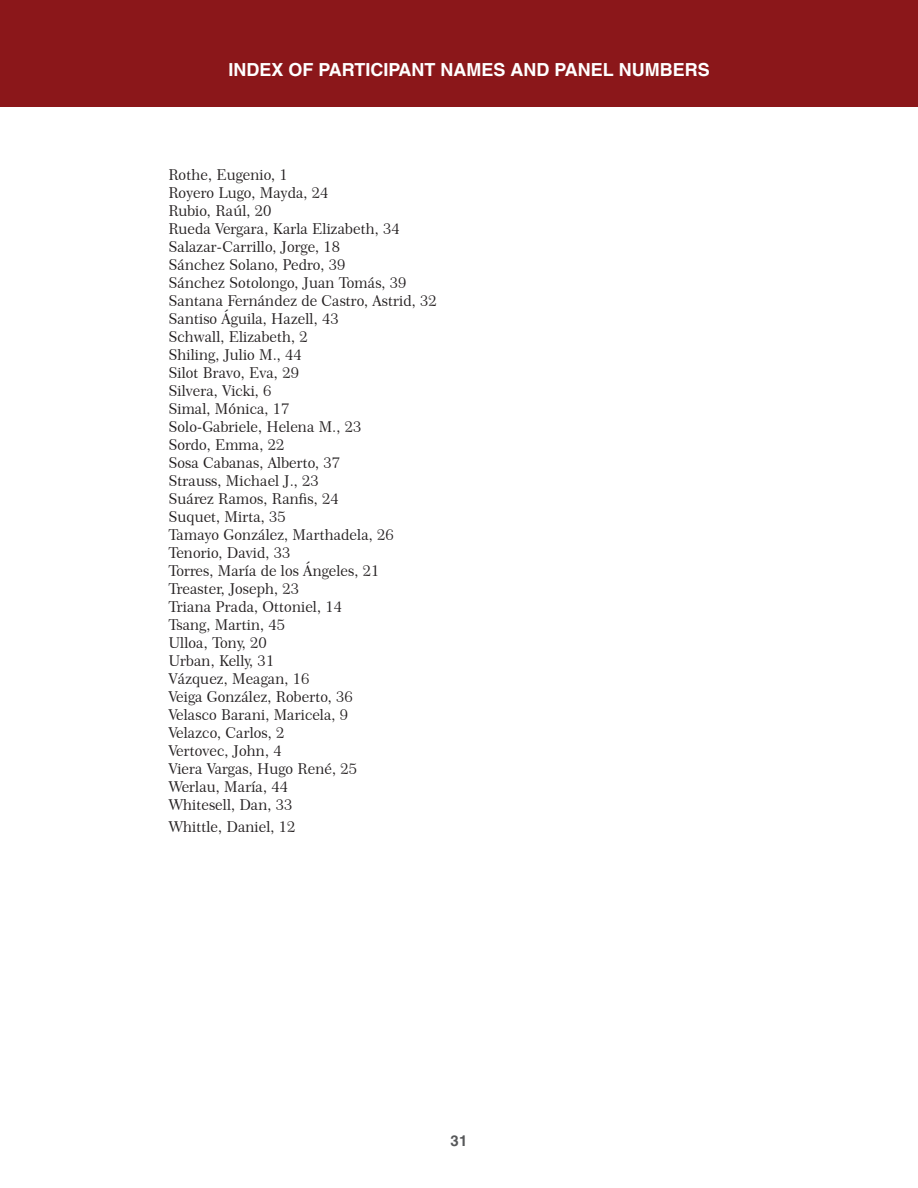
<style>
.page{position:relative;width:918px;height:1188px;background:#fff}
.page>*{position:absolute;margin:0;border:0;box-sizing:border-box;transform-origin:0 0}
.t1{font:700 18px "Helvetica LT";color:#fff}
.t2{font:15px "Century 751 BT Roman B";color:#231f20}
.t3{font:700 15px "Helvetica";color:#57585a}
</style>
<div class="page">
<div style="left:0;top:0;width:918px;height:106px;background:#8b171a"></div>
<p class="t1" style="left:229px;top:59px;width:483px">INDEX OF PARTICIPANT NAMES AND PANEL NUMBERS</p>
<p class="t2" style="left:168px;top:166px;width:121px">Rothe, Eugenio, 1</p>
<p class="t2" style="left:168px;top:184px;width:162px">Royero Lugo, Mayda, 24</p>
<p class="t2" style="left:168px;top:202px;width:105px">Rubio, Raúl, 20</p>
<p class="t2" style="left:168px;top:220px;width:233px">Rueda Vergara, Karla Elizabeth, 34</p>
<p class="t2" style="left:168px;top:238px;width:173px">Salazar-Carrillo, Jorge, 18</p>
<p class="t2" style="left:168px;top:256px;width:179px">Sánchez Solano, Pedro, 39</p>
<p class="t2" style="left:168px;top:274px;width:240px">Sánchez Sotolongo, Juan Tomás, 39</p>
<p class="t2" style="left:168px;top:292px;width:270px">Santana Fernández de Castro, Astrid, 32</p>
<p class="t2" style="left:168px;top:310px;width:172px">Santiso Águila, Hazell, 43</p>
<p class="t2" style="left:168px;top:328px;width:141px">Schwall, Elizabeth, 2</p>
<p class="t2" style="left:168px;top:346px;width:135px">Shiling, Julio M., 44</p>
<p class="t2" style="left:168px;top:364px;width:132px">Silot Bravo, Eva, 29</p>
<p class="t2" style="left:168px;top:382px;width:105px">Silvera, Vicki, 6</p>
<p class="t2" style="left:168px;top:400px;width:123px">Simal, Mónica, 17</p>
<p class="t2" style="left:168px;top:418px;width:195px">Solo-Gabriele, Helena M., 23</p>
<p class="t2" style="left:168px;top:436px;width:118px">Sordo, Emma, 22</p>
<p class="t2" style="left:168px;top:454px;width:173px">Sosa Cabanas, Alberto, 37</p>
<p class="t2" style="left:168px;top:472px;width:152px">Strauss, Michael J., 23</p>
<p class="t2" style="left:168px;top:490px;width:172px">Suárez Ramos, Ranfis, 24</p>
<p class="t2" style="left:168px;top:508px;width:119px">Suquet, Mirta, 35</p>
<p class="t2" style="left:168px;top:526px;width:227px">Tamayo González, Marthadela, 26</p>
<p class="t2" style="left:168px;top:544px;width:124px">Tenorio, David, 33</p>
<p class="t2" style="left:168px;top:562px;width:213px">Torres, María de los Ángeles, 21</p>
<p class="t2" style="left:168px;top:580px;width:132px">Treaster, Joseph, 23</p>
<p class="t2" style="left:168px;top:598px;width:175px">Triana Prada, Ottoniel, 14</p>
<p class="t2" style="left:168px;top:616px;width:118px">Tsang, Martin, 45</p>
<p class="t2" style="left:168px;top:634px;width:100px">Ulloa, Tony, 20</p>
<p class="t2" style="left:168px;top:652px;width:107px">Urban, Kelly, 31</p>
<p class="t2" style="left:168px;top:670px;width:143px">Vázquez, Meagan, 16</p>
<p class="t2" style="left:168px;top:688px;width:186px">Veiga González, Roberto, 36</p>
<p class="t2" style="left:168px;top:706px;width:181px">Velasco Barani, Maricela, 9</p>
<p class="t2" style="left:168px;top:724px;width:118px">Velazco, Carlos, 2</p>
<p class="t2" style="left:168px;top:742px;width:115px">Vertovec, John, 4</p>
<p class="t2" style="left:168px;top:760px;width:190px">Viera Vargas, Hugo René, 25</p>
<p class="t2" style="left:168px;top:778px;width:121px">Werlau, María, 44</p>
<p class="t2" style="left:168px;top:796px;width:126px">Whitesell, Dan, 33</p>
<p class="t2" style="left:168px;top:817px;width:129px">Whittle, Daniel, 12</p>
<p class="t3" style="left:451px;top:1132px;width:18px">31</p>
</div>
